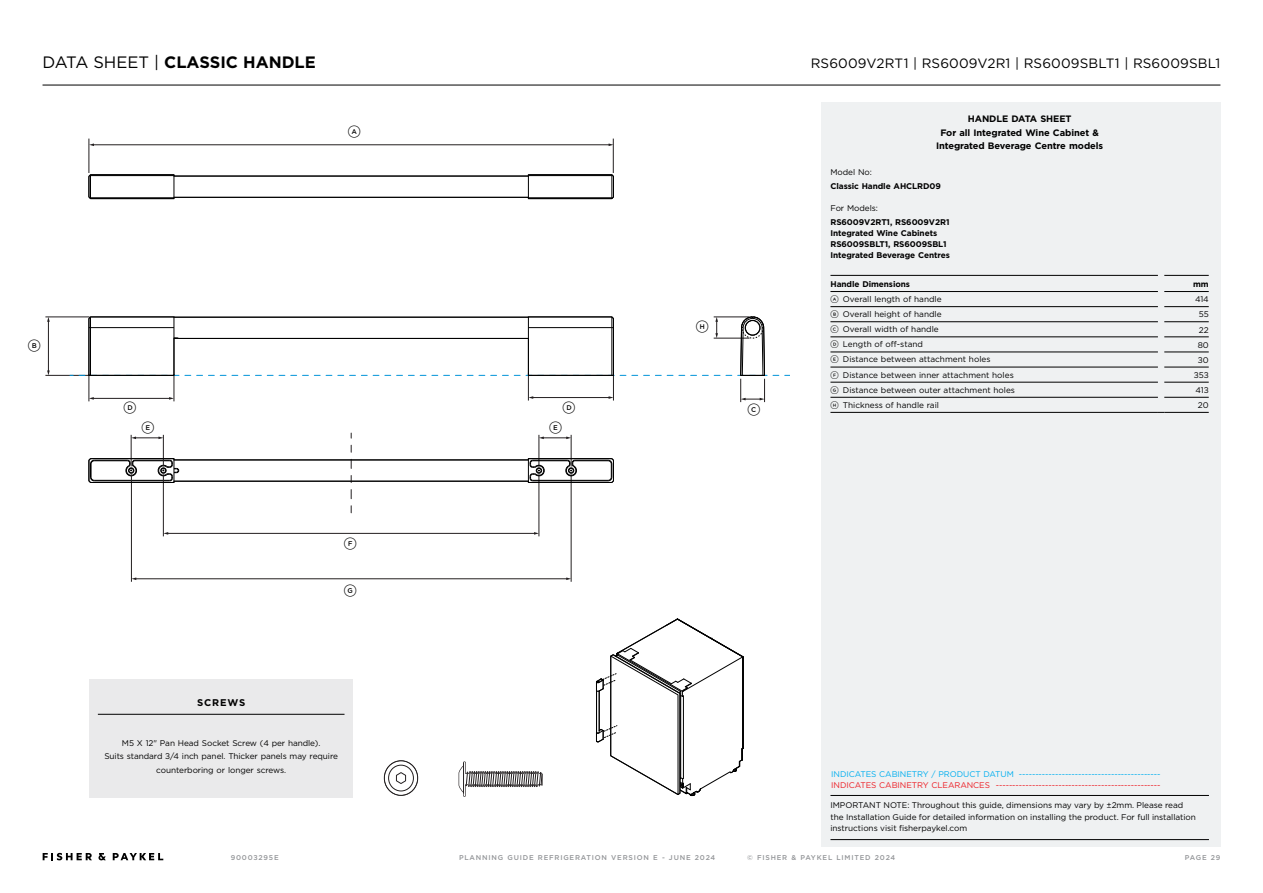
<style>
.page{position:relative;width:1263px;height:893px;background:#fff}
.page>*{position:absolute;margin:0;border:0;box-sizing:border-box;transform-origin:0 0}
.t1{font:700 16.5px "Gotham";color:#000}
.t2{font:13.5px "Gotham";letter-spacing:.01em;color:#000}
.t3{font:500 12.9px "Gotham FP Nos";color:#000}
.t4{font:700 9.75px "Gotham";letter-spacing:.085em;color:#000}
.t5{font:700 9.3px/13.5px "Gotham";letter-spacing:-.01em;color:#000;text-align:center}
.t6{font:8.25px/11.2px "Gotham";letter-spacing:-.005em;color:#000}
.t7{font:700 8.25px/11.2px "Gotham";letter-spacing:-.01em;color:#000}
.t8{font:8.25px "Gotham";letter-spacing:-.01em;color:#ed1d24}
.t9{font:8.25px "Gotham";letter-spacing:-.01em;color:#00aeef}
.t10{font:500 6.9px "Gotham";letter-spacing:.115em;color:#939598}
.s1{font-weight:400}
.s2{font-family:"Gotham FP Nos";font-weight:500}
</style>
<div class="page">
<hr style="left:43px;top:85px;width:1177px;height:1px;background:#000">
<div style="left:821px;top:102px;width:399px;height:744px;background:#eff1f2"></div>
<hr style="left:830px;top:795px;width:379px;height:1px;background:#000">
<hr style="left:830px;top:839px;width:379px;height:1px;background:#000">
<svg style="left:43px;top:853px;width:49px;height:7px"></svg>
<svg style="left:98px;top:853px;width:8px;height:7px"></svg>
<svg style="left:113px;top:853px;width:50px;height:7px"></svg>
<hr style="left:613px;top:139px;width:1px;height:34px;background:#231f20">
<hr style="left:89px;top:139px;width:1px;height:34px;background:#231f20">
<hr style="left:93px;top:145px;width:516px;height:1px;background:#231f20">
<svg style="left:89px;top:143px;width:5px;height:3px"></svg>
<hr style="left:539px;top:474px;width:1px;height:62px;background:#231f20">
<hr style="left:163px;top:474px;width:1px;height:62px;background:#231f20">
<hr style="left:167px;top:533px;width:368px;height:1px;background:#231f20">
<svg style="left:534px;top:532px;width:5px;height:3px"></svg>
<hr style="left:571px;top:474px;width:1px;height:108px;background:#231f20">
<hr style="left:131px;top:474px;width:1px;height:108px;background:#231f20">
<hr style="left:135px;top:578px;width:432px;height:1px;background:#231f20">
<svg style="left:131px;top:577px;width:5px;height:3px"></svg>
<svg style="left:566px;top:577px;width:5px;height:3px"></svg>
<hr style="left:45px;top:375px;width:45px;height:1px;background:#231f20">
<hr style="left:45px;top:317px;width:45px;height:1px;background:#231f20">
<hr style="left:48px;top:321px;width:1px;height:50px;background:#231f20">
<svg style="left:47px;top:317px;width:3px;height:5px"></svg>
<svg style="left:47px;top:370px;width:3px;height:5px"></svg>
<svg style="left:88px;top:174px;width:526px;height:25px"></svg>
<svg style="left:88px;top:433px;width:526px;height:81px"></svg>
<svg style="left:70px;top:316px;width:720px;height:86px"></svg>
<div style="left:742px;top:317px;width:21px;height:21px;border:1px dashed #000;border-radius:50%"></div>
<svg style="left:383px;top:760px;width:36px;height:36px"></svg>
<svg style="left:459px;top:761px;width:84px;height:36px"></svg>
<hr style="left:463px;top:763px;width:1px;height:30px;background:#231f20">
<svg style="left:596px;top:618px;width:148px;height:178px"></svg>
<hr style="left:830px;top:275px;width:328px;height:1px;background:#000">
<hr style="left:1164px;top:275px;width:45px;height:1px;background:#000">
<hr style="left:830px;top:306px;width:328px;height:1px;background:#000">
<hr style="left:830px;top:321px;width:328px;height:1px;background:#000">
<hr style="left:830px;top:337px;width:328px;height:1px;background:#000">
<hr style="left:830px;top:352px;width:328px;height:1px;background:#000">
<hr style="left:830px;top:367px;width:328px;height:1px;background:#000">
<hr style="left:830px;top:382px;width:328px;height:1px;background:#000">
<hr style="left:830px;top:397px;width:328px;height:1px;background:#000">
<hr style="left:830px;top:412px;width:328px;height:1px;background:#000">
<hr style="left:1164px;top:306px;width:45px;height:1px;background:#000">
<hr style="left:1164px;top:321px;width:45px;height:1px;background:#000">
<hr style="left:1164px;top:337px;width:45px;height:1px;background:#000">
<hr style="left:1164px;top:352px;width:45px;height:1px;background:#000">
<hr style="left:1164px;top:367px;width:45px;height:1px;background:#000">
<hr style="left:1164px;top:382px;width:45px;height:1px;background:#000">
<hr style="left:1164px;top:397px;width:45px;height:1px;background:#000">
<hr style="left:1164px;top:412px;width:45px;height:1px;background:#000">
<hr style="left:830px;top:291px;width:328px;height:1px;background:#000">
<hr style="left:1164px;top:291px;width:45px;height:1px;background:#000">
<div style="left:89px;top:679px;width:264px;height:119px;background:#eaeaeb"></div>
<hr style="left:98px;top:714px;width:246px;height:1px;background:#000">
<h1 class="t1" style="left:43px;top:51px;width:275px"><span class="s1">DATA SHEET |</span> CLASSIC HANDLE</h1>
<h2 class="t2" style="left:811px;top:55px;width:411px">RS6009V2RT1 | RS6009V2R1 | RS6009SBLT1 | RS6009SBL1</h2>
<h3 class="t3" style="left:28px;top:340px;width:14px">B</h3>
<h3 class="t3" style="left:348px;top:125px;width:14px">A</h3>
<h3 class="t3" style="left:696px;top:321px;width:14px">H</h3>
<h3 class="t3" style="left:124px;top:401px;width:14px">D</h3>
<h3 class="t3" style="left:747px;top:404px;width:14px">C</h3>
<h3 class="t3" style="left:562px;top:401px;width:14px">D</h3>
<h3 class="t3" style="left:142px;top:421px;width:14px">E</h3>
<h3 class="t3" style="left:344px;top:538px;width:14px">F</h3>
<h3 class="t3" style="left:344px;top:584px;width:14px">G</h3>
<p class="t4" style="left:197px;top:696px;width:50px">SCREWS</p>
<p class="t6" style="left:104px;top:736px;width:235px;line-height:13.5px;text-align:center">M5 X 12" Pan Head Socket Screw (4 per handle).<br>Suits standard 3/4 inch panel. Thicker panels may require counterboring or longer screws.</p>
<h3 class="t3" style="left:549px;top:421px;width:14px">E</h3>
<p class="t5" style="left:936px;top:112px;width:169px">HANDLE DATA SHEET<br>For all Integrated Wine Cabinet &amp;<br>Integrated Beverage Centre models</p>
<p class="t6" style="left:830px;top:167px;width:43px">Model No:</p>
<p class="t7" style="left:830px;top:180px;width:112px">Classic Handle AHCLRD09</p>
<p class="t6" style="left:830px;top:202px;width:49px">For Models:</p>
<p class="t7" style="left:830px;top:216px;width:121px">RS6009V2RT1, RS6009V2R1<br>Integrated Wine Cabinets<br>RS6009SBLT1, RS6009SBL1<br>Integrated Beverage Centres</p>
<p class="t7" style="left:830px;top:279px;width:81px">Handle Dimensions</p>
<p class="t7" style="left:1193px;top:279px;width:17px">mm</p>
<p class="t6" style="left:830px;top:293px;width:113px"><span class="s2">A</span> Overall length of handle</p>
<p class="t6" style="left:1195px;top:294px;width:15px">414</p>
<p class="t6" style="left:830px;top:308px;width:113px"><span class="s2">B</span> Overall height of handle</p>
<p class="t6" style="left:1199px;top:309px;width:12px">55</p>
<p class="t6" style="left:830px;top:323px;width:110px"><span class="s2">C</span> Overall width of handle</p>
<p class="t6" style="left:1199px;top:324px;width:11px">22</p>
<p class="t6" style="left:830px;top:339px;width:94px"><span class="s2">D</span> Length of off-stand</p>
<p class="t6" style="left:1198px;top:339px;width:13px">80</p>
<p class="t6" style="left:830px;top:354px;width:161px"><span class="s2">E</span> Distance between attachment holes</p>
<p class="t6" style="left:1198px;top:354px;width:12px">30</p>
<p class="t6" style="left:830px;top:369px;width:185px"><span class="s2">F</span> Distance between inner attachment holes</p>
<p class="t6" style="left:1194px;top:369px;width:16px">353</p>
<p class="t6" style="left:830px;top:384px;width:186px"><span class="s2">G</span> Distance between outer attachment holes</p>
<p class="t6" style="left:1195px;top:384px;width:15px">413</p>
<p class="t6" style="left:830px;top:399px;width:110px"><span class="s2">H</span> Thickness of handle rail</p>
<p class="t6" style="left:1198px;top:399px;width:12px">20</p>
<p class="t9" style="left:831px;top:769px;width:331px">INDICATES CABINETRY / PRODUCT DATUM -------------------------------------------</p>
<p class="t8" style="left:831px;top:780px;width:331px">INDICATES CABINETRY CLEARANCES --------------------------------------------------</p>
<p class="t6" style="left:830px;top:800px;width:367px">IMPORTANT NOTE: Throughout this guide, dimensions may vary by ±2mm. Please read the Installation Guide for detailed information on installing the product. For full installation instructions visit fisherpaykel.com</p>
<p class="t10" style="left:231px;top:853px;width:50px">90003295E</p>
<p class="t10" style="left:1185px;top:853px;width:37px">PAGE 29</p>
<p class="t10" style="left:459px;top:853px;width:258px">PLANNING GUIDE REFRIGERATION VERSION E - JUNE 2024</p>
<p class="t10" style="left:747px;top:853px;width:150px">© FISHER &amp; PAYKEL LIMITED 2024</p>
</div>
